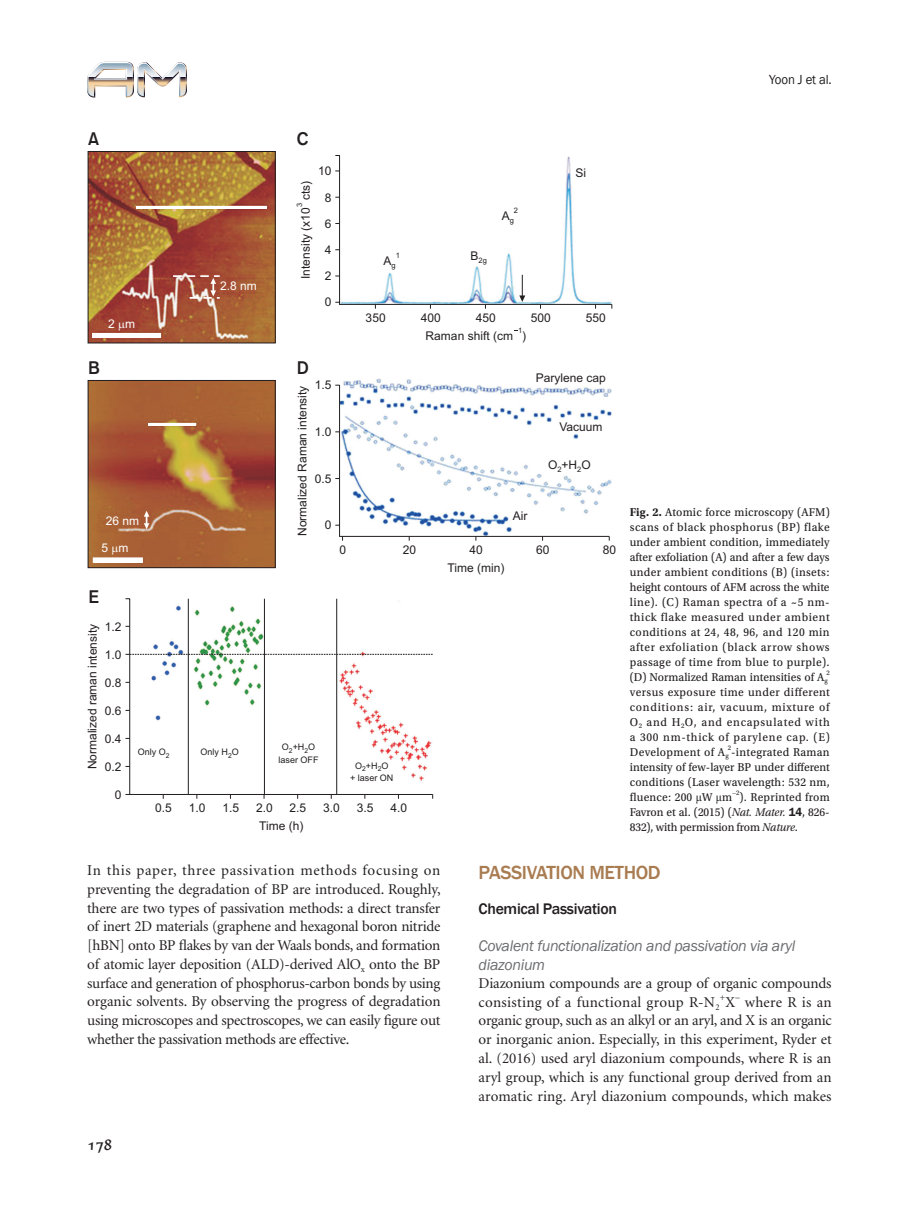
<style>
.page{position:relative;width:919px;height:1217px;background:#fff}
.page>*{position:absolute;margin:0;border:0;box-sizing:border-box;transform-origin:0 0}
.서론{font:500 19.5px "Franklin Gothic";letter-spacing:-.02em;color:#a97b50}
.t1{font:18px "Gothic 725 BT Bold A";color:#231f20}
._1__제목{font:italic 15.75px/18.8px "Franklin Gothic";letter-spacing:-.02em;color:#6c6d70}
._1제목{font:500 15.75px "Franklin Gothic";letter-spacing:-.02em;color:#231f20}
.t2{font:15.75px "Formal 436 BT";color:#231f20;scale:.95 1}
.본문{font:15px/18.8px "Minion";letter-spacing:-.01em;color:#231f20;text-align:justify}
.머리말-짝_저자명{font:13.5px "Franklin Gothic";letter-spacing:-.01em;color:#231f20;scale:.95 1}
.표제목{font:12px/15px "Utopia Std Capt";letter-spacing:.015em;color:#231f20;text-align:justify;scale:.95 1}
.t3{font:12px/26.2px "Arial";color:#231f20;text-align:center}
.t4{font:12px "Arial";color:#fff}
.t5{font:9px/12.3px "Arial";color:#231f20;text-align:center}
.본문-2{font:8.7px "Minion";color:#231f20}
.t6{font:7.5px "Arial";color:#231f20}
.표제목-2{font:7.05px "Utopia Std Capt";color:#231f20;scale:.95 1}
.표제목-3{font:7.05px "Minion";color:#231f20}
.t7{font:6.75px "Arial";color:#231f20}
.s1{font-family:"Utopia Std";font-weight:700}
.s2{font-family:"Times New Roman"}
.s3{font-family:"Utopia Std Capt"}
.s4{font-family:"Utopia Std";font-style:italic}
.s5{font-family:"Franklin Gothic";font-weight:600}
</style>
<div class="page">
<svg style="left:87px;top:62px;width:100px;height:36px"></svg>
<svg style="left:335px;top:155px;width:277px;height:153px"></svg>
<svg style="left:335px;top:384px;width:275px;height:156px"></svg>
<img style="left:90px;top:382px;width:183px;height:184px">
<svg style="left:144px;top:510px;width:5px;height:19px"></svg>
<div style="left:88px;top:380px;width:187px;height:188px;border:1px solid #231f20"></div>
<svg style="left:93px;top:557px;width:49px;height:5px"></svg>
<hr style="left:149px;top:423px;width:47px;height:2px;background:#fff">
<img style="left:90px;top:153px;width:183px;height:188px">
<svg style="left:173px;top:275px;width:47px;height:24px"></svg>
<div style="left:88px;top:151px;width:187px;height:192px;border:1px solid #231f20"></div>
<hr style="left:92px;top:333px;width:68px;height:4px;background:#fff">
<hr style="left:136px;top:206px;width:130px;height:2px;background:#fff">
<svg style="left:125px;top:598px;width:308px;height:197px"></svg>
<svg style="left:125px;top:653px;width:307px;height:1px"></svg>
<hr style="left:188px;top:598px;width:1px;height:196px;background:#231f20">
<hr style="left:264px;top:598px;width:1px;height:196px;background:#231f20">
<hr style="left:336px;top:598px;width:1px;height:196px;background:#231f20">
<svg style="left:112px;top:547px;width:6px;height:8px"></svg>
<svg style="left:119px;top:323px;width:6px;height:8px"></svg>
<p class="머리말-짝_저자명" style="left:769px;top:71px;width:67px">Yoon J et al.</p>
<p class="t1" style="left:88px;top:128px;width:13px">A</p>
<p class="t4" style="left:108px;top:319px;width:28px">2 m</p>
<p class="t1" style="left:88px;top:357px;width:13px">B</p>
<p class="t4" style="left:106px;top:516px;width:35px">26 nm</p>
<p class="t4" style="left:101px;top:543px;width:28px">5 m</p>
<p class="t1" style="left:89px;top:585px;width:12px">E</p>
<p class="t4" style="left:220px;top:281px;width:38px">2.8 nm</p>
<p class="t1" style="left:297px;top:129px;width:13px">C</p>
<p class="t3" style="left:318px;top:159px;width:15px">10<br>8<br>6<br>4<br>2</p>
<p class="t3" style="left:293px;top:279px;width:100px;rotate:-90deg">Intensity (x10 cts)</p>
<p class="t6" style="left:297px;top:207px;width:6px;rotate:-90deg">3</p>
<p class="t3" style="left:325px;top:290px;width:8px">0</p>
<p class="t1" style="left:297px;top:357px;width:14px">D</p>
<p class="t3" style="left:315px;top:373px;width:18px">1.5</p>
<p class="t3" style="left:315px;top:420px;width:18px">1.0</p>
<p class="t3" style="left:315px;top:466px;width:18px">0.5</p>
<p class="t3" style="left:290px;top:535px;width:152px;rotate:-90deg">Normalized Raman intensity</p>
<p class="t3" style="left:325px;top:513px;width:8px">0</p>
<p class="t3" style="left:105px;top:614px;width:18px">1.2</p>
<p class="t3" style="left:105px;top:642px;width:18px">1.0</p>
<p class="t3" style="left:105px;top:670px;width:18px">0.8</p>
<p class="t3" style="left:105px;top:698px;width:18px">0.6</p>
<p class="t3" style="left:105px;top:726px;width:18px">0.4</p>
<p class="t3" style="left:105px;top:754px;width:18px">0.2</p>
<p class="t3" style="left:80px;top:769px;width:147px;rotate:-90deg">Normalized raman intensity</p>
<p class="t3" style="left:115px;top:782px;width:8px">0</p>
<p class="t5" style="left:278px;top:741px;width:42px">O+HO laser OFF</p>
<p class="t5" style="left:138px;top:746px;width:30px">Only O</p>
<p class="t7" style="left:289px;top:747px;width:5px">2</p>
<p class="t7" style="left:304px;top:747px;width:5px">2</p>
<p class="t7" style="left:166px;top:752px;width:5px">2</p>
<p class="t5" style="left:200px;top:746px;width:40px">Only H O<sub>2</sub></p>
<p class="t6" style="left:396px;top:252px;width:6px">1</p>
<p class="t6" style="left:470px;top:257px;width:18px"><sup>B</sup>2g</p>
<p class="t3" style="left:383px;top:249px;width:14px">A<sub>g</sub></p>
<p class="t6" style="left:514px;top:207px;width:6px">2</p>
<p class="t3" style="left:501px;top:204px;width:14px">A<sub>g</sub></p>
<p class="t3" style="left:365px;top:305px;width:22px">350</p>
<p class="t3" style="left:420px;top:305px;width:22px">400</p>
<p class="t3" style="left:475px;top:305px;width:22px">450</p>
<p class="t3" style="left:530px;top:305px;width:22px">500</p>
<p class="t6" style="left:518px;top:327px;width:6px">1</p>
<p class="t3" style="left:425px;top:324px;width:102px">Raman shift (cm )</p>
<p class="t3" style="left:575px;top:161px;width:12px">Si</p>
<p class="t3" style="left:585px;top:305px;width:22px">550</p>
<p class="t3" style="left:339px;top:537px;width:8px">0</p>
<p class="t3" style="left:536px;top:365px;width:72px">Parylene cap</p>
<p class="t3" style="left:559px;top:414px;width:45px">Vacuum</p>
<p class="t3" style="left:548px;top:452px;width:44px">O +<sub>2</sub> H O</p>
<p class="t6" style="left:577px;top:466px;width:6px">2</p>
<p class="t3" style="left:513px;top:504px;width:16px">Air</p>
<p class="t3" style="left:403px;top:537px;width:15px">20</p>
<p class="t3" style="left:469px;top:537px;width:15px">40</p>
<p class="t3" style="left:536px;top:537px;width:15px">60</p>
<p class="t3" style="left:447px;top:556px;width:58px">Time (min)</p>
<p class="t3" style="left:602px;top:537px;width:15px">80</p>
<p class="t5" style="left:350px;top:760px;width:45px">O+HO<br>+ laser ON</p>
<p class="t7" style="left:362px;top:766px;width:5px">2</p>
<p class="t7" style="left:377px;top:766px;width:5px">2</p>
<p class="t3" style="left:155px;top:795px;width:18px">0.5</p>
<p class="t3" style="left:189px;top:795px;width:18px">1.0</p>
<p class="t3" style="left:222px;top:795px;width:18px">1.5</p>
<p class="t3" style="left:256px;top:795px;width:18px">2.0</p>
<p class="t3" style="left:289px;top:795px;width:18px">2.5</p>
<p class="t3" style="left:323px;top:795px;width:18px">3.0</p>
<p class="t3" style="left:357px;top:795px;width:18px">3.5</p>
<p class="t3" style="left:390px;top:795px;width:18px">4.0</p>
<p class="t3" style="left:259px;top:814px;width:46px">Time (h)</p>
<p class="표제목" style="left:629px;top:504px;width:212px"><span class="s1">Fig. 2.</span> Atomic force microscopy (AFM) scans of black phosphorus (BP) flake under ambient condition, immediately after exfoliation (A) and after a few days under ambient conditions (B) (insets: height contours of AFM across the white line). (C) Raman spectra of a ~5 nm&shy;thick flake measured under ambient conditions at 24, 48, 96, and 120 min after exfoliation (black arrow shows passage of time from blue to purple). (D) Normalized Raman intensities of A<sub>g</sub></p>
<p class="표제목-2" style="left:826px;top:669px;width:5px">2</p>
<p class="표제목" style="left:629px;top:684px;width:212px">versus exposure time under different conditions: air, vacuum, mixture of O<sub>2</sub> and H<sub>2</sub>O, and encapsulated with a 300 nm-thick of parylene cap. (E)<br>Development of A<sub>g</sub> -integrated Raman</p>
<p class="표제목-2" style="left:727px;top:744px;width:5px">2</p>
<p class="표제목" style="left:629px;top:759px;width:212px">intensity of few-layer BP under different conditions (Laser wavelength: 532 nm, fluence: 200 <span class="s2">μ</span>W <span class="s2">μ</span>m</p>
<p class="표제목-3" style="left:732px;top:789px;width:9px">–<span class="s3">2</span></p>
<p class="표제목" style="left:629px;top:789px;width:212px;text-indent:110px">). Reprinted from Favron et al. (2015) (<span class="s4">Nat. Mater.</span> <span class="s5">14</span>, 826- 832), with permission from <span class="s4">Nature</span>.</p>
<p class="본문" style="left:87px;top:861px;width:355px">In this paper, three passivation methods focusing on preventing the degradation of BP are introduced. Roughly, there are two types of passivation methods: a direct transfer of inert 2D materials (graphene and hexagonal boron nitride [hBN] onto BP flakes by van der Waals bonds, and formation of atomic layer deposition (ALD)-derived AlO<sub>x</sub> onto the BP surface and generation of phosphorus-carbon bonds by using organic solvents. By observing the progress of degradation using microscopes and spectroscopes, we can easily figure out whether the passivation methods are effective.</p>
<p class="서론" style="left:478px;top:860px;width:184px">PASSIVATION METHOD</p>
<p class="_1제목" style="left:478px;top:898px;width:140px">Chemical Passivation</p>
<p class="_1__제목" style="left:478px;top:936px;width:318px">Covalent functionalization and passivation via aryl diazonium</p>
<p class="본문" style="left:478px;top:974px;width:354px">Diazonium compounds are a group of organic compounds consisting of a functional group R-N<sub>2</sub> X</p>
<p class="본문-2" style="left:719px;top:992px;width:7px">+</p>
<p class="본문-2" style="left:735px;top:992px;width:6px">–</p>
<p class="본문" style="left:478px;top:992px;width:354px;text-indent:266px">where R is an organic group, such as an alkyl or an aryl, and X is an organic or inorganic anion. Especially, in this experiment, Ryder et al. (2016) used aryl diazonium compounds, where R is an aryl group, which is any functional group derived from an aromatic ring. Aryl diazonium compounds, which makes</p>
<p class="t2" style="left:87px;top:1134px;width:28px">178</p>
</div>
